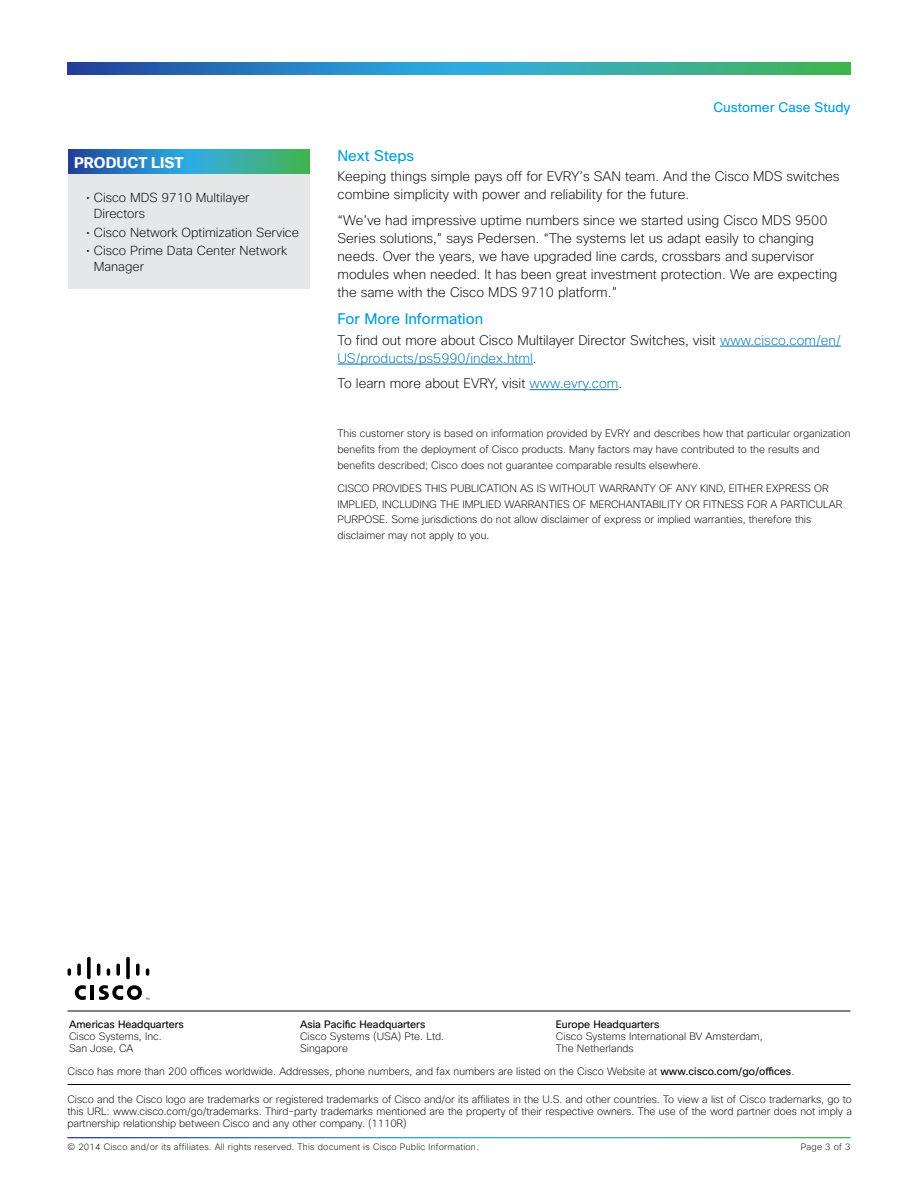
<style>
.page{position:relative;width:918px;height:1188px;background:#fff}
.page>*{position:absolute;margin:0;border:0;box-sizing:border-box;transform-origin:0 0}
.t1{font:15px "Cisco Sans";color:#009ddc}
.t2{font:700 15px "Cisco Sans";color:#fff}
.t3{font:200 13.5px/18px "Cisco Sans";color:#000}
.t4{font:13.5px "Cisco Sans";color:#009ddc}
.t5{font:200 12.75px/15.8px "Cisco Sans";color:#000}
.t6{font:200 10.5px/15.8px "Cisco Sans";color:#000}
.t7{font:10.5px "Cisco Sans";color:#000}
.t8{font:200 9px "Cisco Sans";letter-spacing:.025em;color:#000}
.s1{color:#0073ae}
.s2{font-weight:400}
</style>
<div class="page">
<hr style="left:720px;top:346px;width:121px;height:1px;background:#0073ae">
<hr style="left:338px;top:364px;width:195px;height:1px;background:#0073ae">
<hr style="left:529px;top:389px;width:89px;height:1px;background:#0073ae">
<svg style="left:68px;top:62px;width:782px;height:13px;background:#3094ac"></svg>
<svg style="left:68px;top:149px;width:242px;height:26px;background:#3796ae"></svg>
<div style="left:68px;top:175px;width:242px;height:114px;background:#e6e7e8"></div>
<hr style="left:68px;top:1011px;width:782px;height:1px;background:#000">
<hr style="left:68px;top:1084px;width:782px;height:1px;background:#000">
<hr style="left:91px;top:985px;width:3px;height:15px;background:#000">
<svg style="left:75px;top:985px;width:11px;height:15px"></svg>
<svg style="left:68px;top:968px;width:3px;height:8px"></svg>
<svg style="left:77px;top:964px;width:4px;height:12px"></svg>
<svg style="left:87px;top:957px;width:4px;height:22px"></svg>
<svg style="left:97px;top:964px;width:3px;height:12px"></svg>
<svg style="left:107px;top:968px;width:3px;height:8px"></svg>
<svg style="left:116px;top:964px;width:4px;height:12px"></svg>
<svg style="left:126px;top:957px;width:4px;height:22px"></svg>
<svg style="left:136px;top:964px;width:4px;height:12px"></svg>
<svg style="left:146px;top:968px;width:3px;height:8px"></svg>
<svg style="left:99px;top:985px;width:50px;height:15px"></svg>
<h1 class="t2" style="left:74px;top:153px;width:111px">PRODUCT LIST</h1>
<p class="t5" style="left:94px;top:190px;width:157px;text-indent:-7px">• Cisco MDS 9710 Multilayer<br>Directors</p>
<p class="t5" style="left:86px;top:224px;width:214px">• Cisco Network Optimization Service</p>
<p class="t5" style="left:94px;top:243px;width:195px;text-indent:-7px">• Cisco Prime Data Center Network<br>Manager</p>
<p class="t4" style="left:713px;top:99px;width:139px">Customer Case Study</p>
<h1 class="t1" style="left:338px;top:146px;width:78px">Next Steps</h1>
<p class="t3" style="left:338px;top:167px;width:504px">Keeping things simple pays off for EVRY’s SAN team. And the Cisco MDS switches combine simplicity with power and reliability for the future.</p>
<p class="t3" style="left:338px;top:211px;width:501px">“We’ve had impressive uptime numbers since we started using Cisco MDS 9500<br>Series solutions,” says Pedersen. “The systems let us adapt easily to changing needs. Over the years, we have upgraded line cards, crossbars and supervisor modules when needed. It has been great investment protection. We are expecting the same with the Cisco MDS 9710 platform.”</p>
<h1 class="t1" style="left:338px;top:310px;width:147px">For More Information</h1>
<p class="t3" style="left:338px;top:331px;width:505px">To find out more about Cisco Multilayer Director Switches, visit <span class="s1">www.cisco.com/en/<br>US/products/ps5990/index.html</span>.</p>
<p class="t3" style="left:338px;top:374px;width:286px">To learn more about EVRY, visit <span class="s1">www.evry.com</span>.</p>
<p class="t6" style="left:338px;top:425px;width:515px">This customer story is based on information provided by EVRY and describes how that particular organization benefits from the deployment of Cisco products. Many factors may have contributed to the results and benefits described; Cisco does not guarantee comparable results elsewhere.</p>
<p class="t6" style="left:338px;top:480px;width:507px">CISCO PROVIDES THIS PUBLICATION AS IS WITHOUT WARRANTY OF ANY KIND, EITHER EXPRESS OR IMPLIED, INCLUDING THE IMPLIED WARRANTIES OF MERCHANTABILITY OR FITNESS FOR A PARTICULAR PURPOSE. Some jurisdictions do not allow disclaimer of express or implied warranties, therefore this disclaimer may not apply to you.</p>
<p class="t7" style="left:69px;top:1017px;width:117px">Americas Headquarters</p>
<p class="t6" style="left:69px;top:1030px;width:94px;line-height:12px">Cisco Systems, Inc.<br>San Jose, CA</p>
<p class="t7" style="left:300px;top:1017px;width:127px">Asia Pacific Headquarters</p>
<p class="t6" style="left:300px;top:1030px;width:146px;line-height:12px">Cisco Systems (USA) Pte. Ltd.<br>Singapore</p>
<p class="t7" style="left:556px;top:1017px;width:105px">Europe Headquarters</p>
<p class="t6" style="left:556px;top:1030px;width:208px;line-height:12px">Cisco Systems International BV Amsterdam,<br>The Netherlands</p>
<p class="t6" style="left:68px;top:1063px;width:728px">Cisco has more than 200 offices worldwide. Addresses, phone numbers, and fax numbers are listed on the Cisco Website at <span class="s2">www.cisco.com/go/offices</span>.</p>
<p class="t6" style="left:68px;top:1093px;width:786px;line-height:12px;text-align:justify">Cisco and the Cisco logo are trademarks or registered trademarks of Cisco and/or its affiliates in the U.S. and other countries. To view a list of Cisco trademarks, go to this URL: www.cisco.com/go/trademarks. Third-party trademarks mentioned are the property of their respective owners. The use of the word partner does not imply a partnership relationship between Cisco and any other company. (1110R)</p>
<p class="t8" style="left:68px;top:1141px;width:413px">© 2014 Cisco and/or its affiliates. All rights reserved. This document is Cisco Public Information.</p>
<p class="t8" style="left:801px;top:1141px;width:51px">Page 3 of 3</p>
</div>
